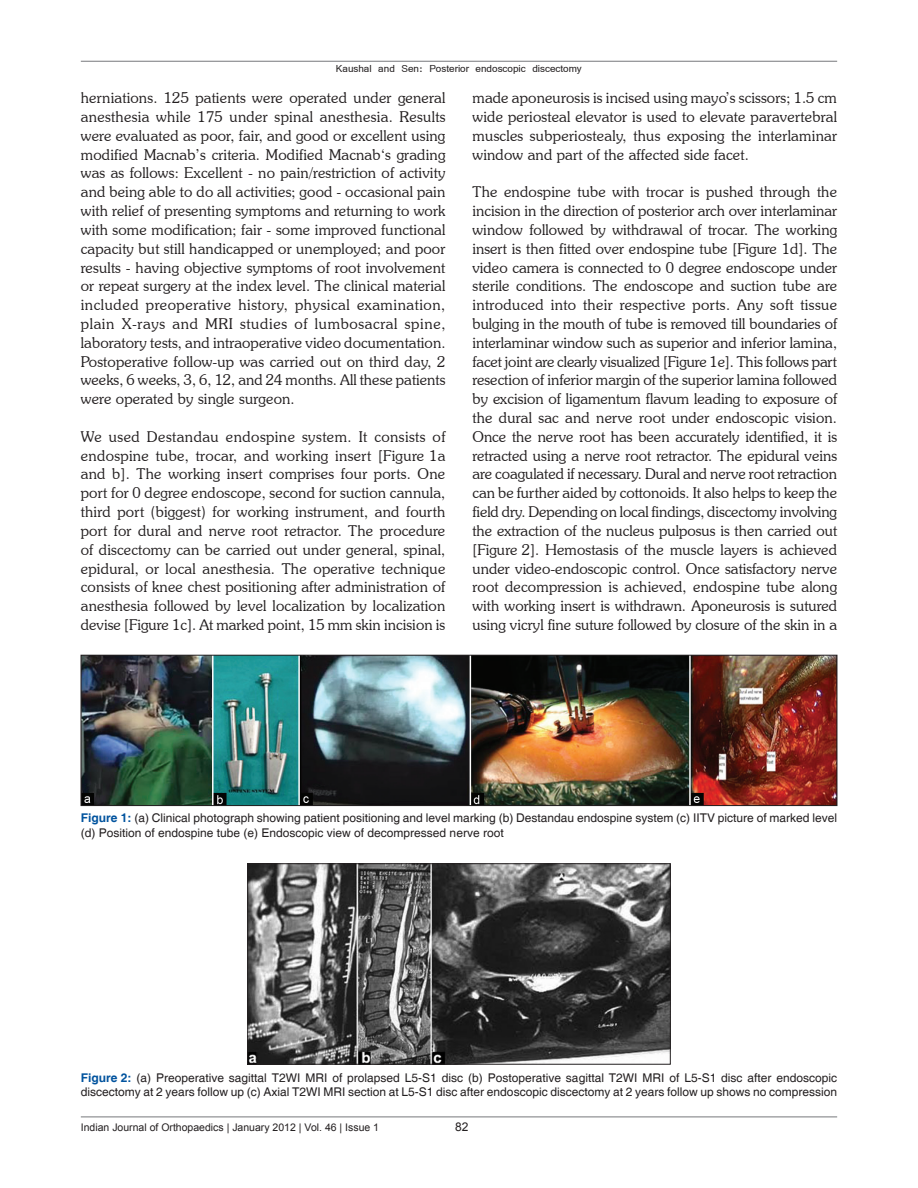
<style>
.page{position:relative;width:918px;height:1188px;background:#fff}
.page>*{position:absolute;margin:0;border:0;box-sizing:border-box;transform-origin:0 0}
.TX{font:300 15px/18.8px "Souvenir IT Cby BT";letter-spacing:.005em;color:#231f20;text-align:justify}
.RH{font:15px "Vrinda";color:#231f20}
.FGC{font:12px/14.4px "Helvetica";color:#231f20}
.VRF{font:12px "Arial";color:#231f20}
.VRF-2{font:10.5px "Arial";color:#231f20}
.s1{font-weight:700;color:#01539e}
</style>
<div class="page">
<hr style="left:81px;top:61px;width:756px;height:1px;background:#76787b">
<hr style="left:81px;top:1117px;width:756px;height:1px;background:#76787b">
<img style="left:83px;top:657px;width:752px;height:147px">
<div style="left:81px;top:655px;width:756px;height:151px;border:1px solid #231f20"></div>
<img style="left:249px;top:866px;width:420px;height:196px">
<div style="left:247px;top:864px;width:424px;height:200px;border:1px solid #231f20"></div>
<p class="RH" style="left:336px;top:61px;width:248px">Kaushal and Sen: Posterior endoscopic discectomy</p>
<p class="TX" style="left:81px;top:88px;width:366px">herniations. 125 patients were operated under general anesthesia while 175 under spinal anesthesia. Results were evaluated as poor, fair, and good or excellent using modified Macnab’s criteria. Modified Macnab‘s grading was as follows: Excellent - no pain/restriction of activity and being able to do all activities; good - occasional pain with relief of presenting symptoms and returning to work with some modification; fair - some improved functional capacity but still handicapped or unemployed; and poor results - having objective symptoms of root involvement or repeat surgery at the index level. The clinical material included preoperative history, physical examination, plain X-rays and MRI studies of lumbosacral spine, laboratory tests, and intraoperative video documentation.<br>Postoperative follow-up was carried out on third day, 2 weeks, 6 weeks, 3, 6, 12, and 24 months. All these patients were operated by single surgeon.</p>
<p class="TX" style="left:81px;top:427px;width:366px">We used Destandau endospine system. It consists of endospine tube, trocar, and working insert [Figure 1a and b]. The working insert comprises four ports. One port for 0 degree endoscope, second for suction cannula, third port (biggest) for working instrument, and fourth port for dural and nerve root retractor. The procedure of discectomy can be carried out under general, spinal, epidural, or local anesthesia. The operative technique consists of knee chest positioning after administration of anesthesia followed by level localization by localization devise [Figure 1c]. At marked point, 15 mm skin incision is</p>
<p class="TX" style="left:472px;top:88px;width:366px">made aponeurosis is incised using mayo’s scissors; 1.5 cm wide periosteal elevator is used to elevate paravertebral muscles subperiostealy, thus exposing the interlaminar window and part of the affected side facet.</p>
<p class="TX" style="left:472px;top:182px;width:366px">The endospine tube with trocar is pushed through the incision in the direction of posterior arch over interlaminar window followed by withdrawal of trocar. The working insert is then fitted over endospine tube [Figure 1d]. The video camera is connected to 0 degree endoscope under sterile conditions. The endoscope and suction tube are introduced into their respective ports. Any soft tissue bulging in the mouth of tube is removed till boundaries of interlaminar window such as superior and inferior lamina, facet joint are clearly visualized [Figure 1e]. This follows part resection of inferior margin of the superior lamina followed by excision of ligamentum flavum leading to exposure of the dural sac and nerve root under endoscopic vision.<br>Once the nerve root has been accurately identified, it is retracted using a nerve root retractor. The epidural veins are coagulated if necessary. Dural and nerve root retraction can be further aided by cottonoids. It also helps to keep the field dry. Depending on local findings, discectomy involving the extraction of the nucleus pulposus is then carried out [Figure 2]. Hemostasis of the muscle layers is achieved under video-endoscopic control. Once satisfactory nerve root decompression is achieved, endospine tube along with working insert is withdrawn. Aponeurosis is sutured using vicryl fine suture followed by closure of the skin in a</p>
<p class="FGC" style="left:81px;top:811px;width:758px"><span class="s1">Figure 1:</span> (a) Clinical photograph showing patient positioning and level marking (b) Destandau endospine system (c) IITV picture of marked level (d) Position of endospine tube (e) Endoscopic view of decompressed nerve root</p>
<p class="FGC" style="left:81px;top:1071px;width:758px"><span class="s1">Figure 2:</span> (a) Preoperative sagittal T2WI MRI of prolapsed L5-S1 disc (b) Postoperative sagittal T2WI MRI of L5-S1 disc after endoscopic discectomy at 2 years follow up (c) Axial T2WI MRI section at L5-S1 disc after endoscopic discectomy at 2 years follow up shows no compression</p>
<p class="VRF-2" style="left:81px;top:1120px;width:300px">Indian Journal of Orthopaedics | January 2012 | Vol. 46 | Issue 1</p>
<p class="VRF" style="left:455px;top:1119px;width:15px">82</p>
</div>
